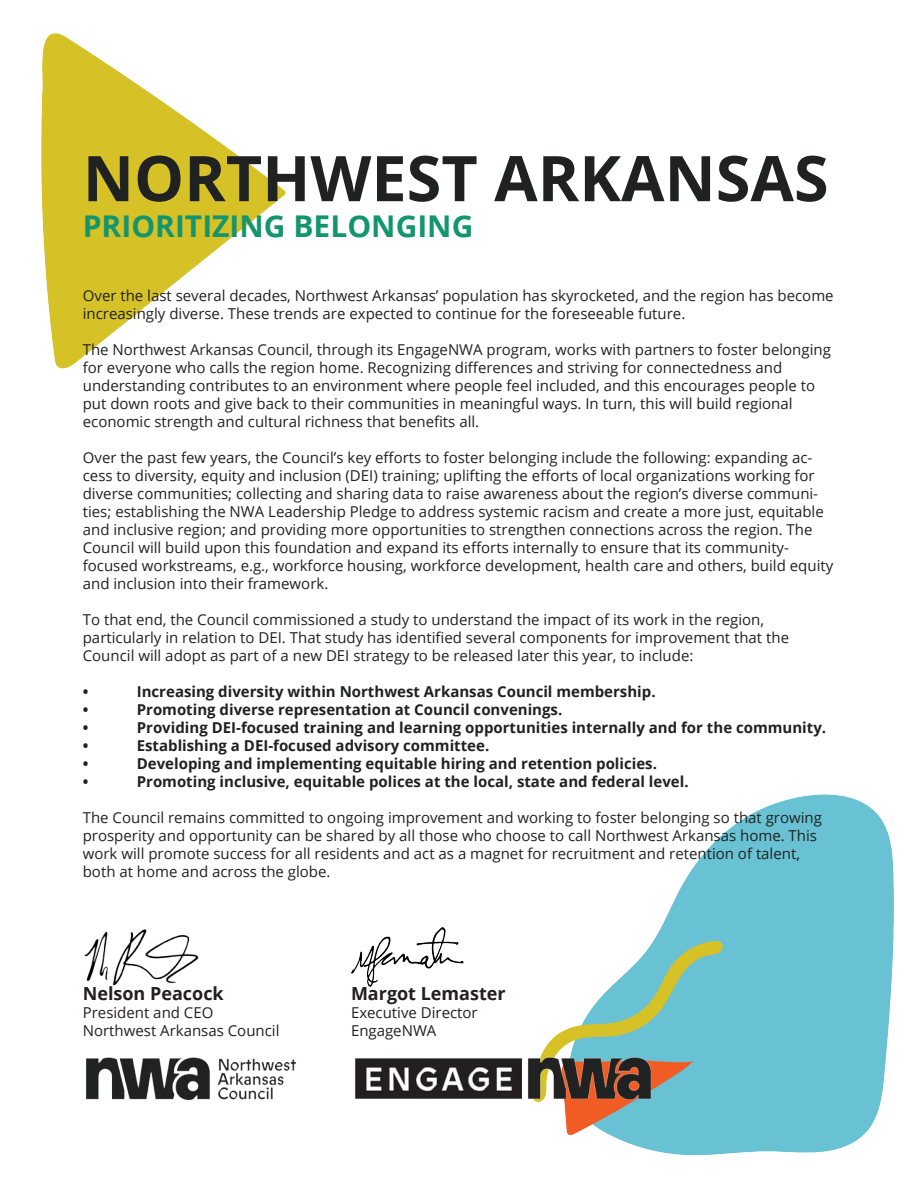
<style>
.page{position:relative;width:918px;height:1188px;background:#fff}
.page>*{position:absolute;margin:0;border:0;box-sizing:border-box;transform-origin:0 0}
.t1{font:700 63px "Open Sans";color:#1f2220}
.t2{font:700 30px "Open Sans";color:#13966d}
.t3{font:700 18px "Open Sans";color:#231f20}
.t4{font:15px/18px "Open Sans";color:#1f2220}
.t5{font:700 15px "Open Sans";color:#1f2220}
.t6{font:15px/18px "Open Sans";color:#231f20}
</style>
<div class="page">
<img style="left:41px;top:33px;width:853px;height:1123px">
<img style="left:83px;top:1053px;width:230px;height:67px">
<img style="left:351px;top:1053px;width:311px;height:58px">
<img style="left:83px;top:927px;width:116px;height:59px">
<img style="left:351px;top:927px;width:112px;height:59px">
<h1 class="t1" style="left:83px;top:134px;width:747px">NORTHWEST ARKANSAS</h1>
<h2 class="t2" style="left:83px;top:205px;width:392px">PRIORITIZING BELONGING</h2>
<p class="t4" style="left:83px;top:286px;width:752px">Over the last several decades, Northwest Arkansas’ population has skyrocketed, and the region has become increasingly diverse. These trends are expected to continue for the foreseeable future.</p>
<p class="t4" style="left:83px;top:340px;width:750px">The Northwest Arkansas Council, through its EngageNWA program, works with partners to foster belonging for everyone who calls the region home. Recognizing differences and striving for connectedness and understanding contributes to an environment where people feel included, and this encourages people to put down roots and give back to their communities in meaningful ways. In turn, this will build regional economic strength and cultural richness that benefits all.</p>
<p class="t4" style="left:83px;top:448px;width:752px">Over the past few years, the Council’s key efforts to foster belonging include the following: expanding ac&shy;cess to diversity, equity and inclusion (DEI) training; uplifting the efforts of local organizations working for diverse communities; collecting and sharing data to raise awareness about the region’s diverse communi&shy;ties; establishing the NWA Leadership Pledge to address systemic racism and create a more just, equitable and inclusive region; and providing more opportunities to strengthen connections across the region. The Council will build upon this foundation and expand its efforts internally to ensure that its community&shy;focused workstreams, e.g., workforce housing, workforce development, health care and others, build equity and inclusion into their framework.</p>
<p class="t4" style="left:83px;top:610px;width:708px">To that end, the Council commissioned a study to understand the impact of its work in the region, particularly in relation to DEI. That study has identified several components for improvement that the<br>Council will adopt as part of a new DEI strategy to be released later this year, to include:</p>
<p class="t5" style="left:83px;top:681px;width:7px">•</p>
<p class="t5" style="left:137px;top:681px;width:520px">Increasing diversity within Northwest Arkansas Council membership.</p>
<p class="t5" style="left:83px;top:699px;width:7px">•</p>
<p class="t5" style="left:137px;top:699px;width:427px">Promoting diverse representation at Council convenings.</p>
<p class="t5" style="left:83px;top:717px;width:7px">•</p>
<p class="t5" style="left:137px;top:717px;width:691px">Providing DEI-focused training and learning opportunities internally and for the community.</p>
<p class="t5" style="left:83px;top:735px;width:7px">•</p>
<p class="t5" style="left:137px;top:735px;width:354px">Establishing a DEI-focused advisory committee.</p>
<p class="t5" style="left:83px;top:753px;width:7px">•</p>
<p class="t5" style="left:137px;top:753px;width:522px">Developing and implementing equitable hiring and retention policies.</p>
<p class="t5" style="left:83px;top:771px;width:7px">•</p>
<p class="t5" style="left:137px;top:771px;width:553px">Promoting inclusive, equitable polices at the local, state and federal level.</p>
<p class="t4" style="left:83px;top:808px;width:741px">The Council remains committed to ongoing improvement and working to foster belonging so that growing prosperity and opportunity can be shared by all those who choose to call Northwest Arkansas home. This work will promote success for all residents and act as a magnet for recruitment and retention of talent, both at home and across the globe.</p>
<p class="t3" style="left:83px;top:981px;width:142px">Nelson Peacock</p>
<p class="t6" style="left:83px;top:1003px;width:198px">President and CEO<br>Northwest Arkansas Council</p>
<p class="t3" style="left:351px;top:981px;width:156px">Margot Lemaster</p>
<p class="t6" style="left:351px;top:1003px;width:128px">Executive Director<br>EngageNWA</p>
</div>
